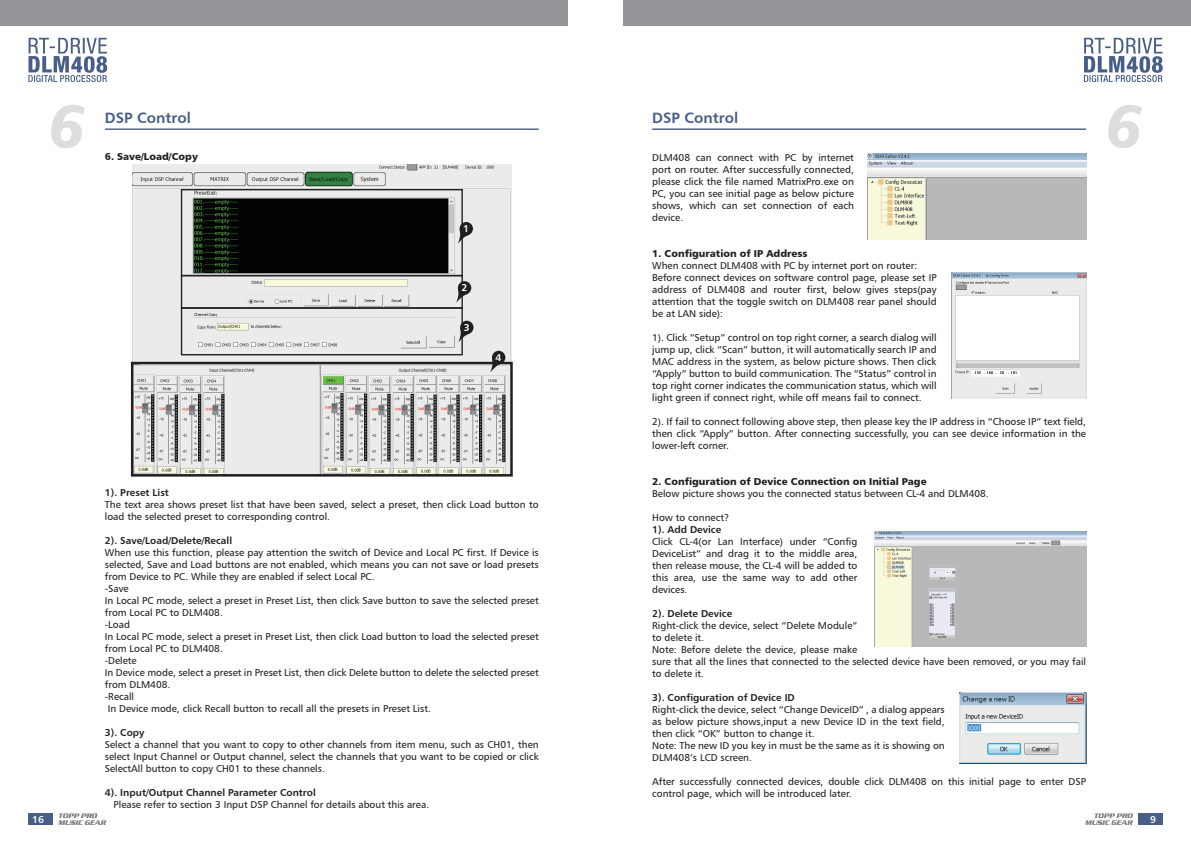
<style>
.page{position:relative;width:1191px;height:842px;background:#fff}
.page>*{position:absolute;margin:0;border:0;box-sizing:border-box;transform-origin:0 0}
.t1{font:60px "Humanist 777 BT Black Italic B";color:#dcdddf}
.t2{font:15px "Humanist 777 BT Bold B";color:#485e88}
.t3{font:10px/12px "Humanist 777 BT Roman B";color:#231f20}
.t4{font:10px "Humanist 777 BT Bold B";color:#231f20}
.t5{font:10px "Humanist 777 BT Black B";color:#231f20}
.t6{font:10px "Humanist 777 BT Bold B";color:#fff}
</style>
<div class="page">
<img style="left:132px;top:164px;width:379px;height:310px">
<div style="left:181px;top:189px;width:282px;height:87px;border:1px solid #231f20"></div>
<div style="left:181px;top:275px;width:282px;height:34px;border:1px solid #231f20"></div>
<div style="left:181px;top:307px;width:282px;height:48px;border:1px solid #231f20"></div>
<div style="left:131px;top:362px;width:382px;height:115px;border:2px solid #231f20"></div>
<svg style="left:457px;top:230px;width:12px;height:15px"></svg>
<div style="left:459px;top:222px;width:14px;height:13px;background:#231f20;border-radius:50%"></div>
<svg style="left:455px;top:289px;width:13px;height:15px"></svg>
<div style="left:458px;top:281px;width:13px;height:14px;background:#231f20;border-radius:50%"></div>
<svg style="left:458px;top:328px;width:12px;height:15px"></svg>
<div style="left:460px;top:321px;width:13px;height:13px;background:#231f20;border-radius:50%"></div>
<svg style="left:489px;top:358px;width:13px;height:15px"></svg>
<div style="left:492px;top:351px;width:13px;height:13px;background:#231f20;border-radius:50%"></div>
<div style="left:28px;top:813px;width:25px;height:12px;background:#485e88"></div>
<svg style="left:58px;top:813px;width:48px;height:12px"></svg>
<div style="left:0;top:0;width:567px;height:26px;background:#939598"></div>
<hr style="left:105px;top:128px;width:434px;height:2px;background:#485e88">
<svg style="left:28px;top:38px;width:79px;height:44px"></svg>
<div style="left:1137px;top:813px;width:25px;height:12px;background:#485e88"></div>
<svg style="left:1085px;top:813px;width:48px;height:12px"></svg>
<div style="left:624px;top:0;width:567px;height:26px;background:#939598"></div>
<hr style="left:652px;top:128px;width:434px;height:2px;background:#485e88">
<img style="left:868px;top:154px;width:218px;height:85px">
<img style="left:951px;top:272px;width:135px;height:127px">
<img style="left:874px;top:531px;width:212px;height:115px">
<img style="left:959px;top:692px;width:127px;height:71px">
<svg style="left:1084px;top:38px;width:78px;height:44px"></svg>
<h1 class="t1" style="left:49px;top:87px;width:38px">6</h1>
<h2 class="t2" style="left:105px;top:108px;width:87px">DSP Control</h2>
<p class="t5" style="left:105px;top:150px;width:95px">6. Save/Load/Copy</p>
<p class="t6" style="left:463px;top:222px;width:7px">1</p>
<p class="t6" style="left:461px;top:281px;width:7px">2</p>
<p class="t6" style="left:464px;top:321px;width:7px">3</p>
<p class="t6" style="left:495px;top:351px;width:7px">4</p>
<p class="t6" style="left:32px;top:813px;width:13px">16</p>
<p class="t4" style="left:105px;top:486px;width:66px">1). Preset List</p>
<p class="t3" style="left:105px;top:499px;width:435px">The text area shows preset list that have been saved, select a preset, then click Load button to load the selected preset to corresponding control.</p>
<p class="t4" style="left:105px;top:534px;width:129px">2). Save/Load/Delete/Recall</p>
<p class="t3" style="left:105px;top:547px;width:435px">When use this function, please pay attention the switch of Device and Local PC first. If Device is selected, Save and Load buttons are not enabled, which means you can not save or load presets from Device to PC. While they are enabled if select Local PC.<br>-Save<br>In Local PC mode, select a preset in Preset List, then click Save button to save the selected preset from Local PC to DLM408.<br>-Load<br>In Local PC mode, select a preset in Preset List, then click Load button to load the selected preset from Local PC to DLM408.<br>-Delete<br>In Device mode, select a preset in Preset List, then click Delete button to delete the selected preset from DLM408.<br>-Recall<br>In Device mode, click Recall button to recall all the presets in Preset List.</p>
<p class="t4" style="left:105px;top:726px;width:41px">3). Copy</p>
<p class="t3" style="left:105px;top:739px;width:435px;text-align:justify">Select a channel that you want to copy to other channels from item menu, such as CH01, then select Input Channel or Output channel, select the channels that you want to be copied or click SelectAll button to copy CH01 to these channels.</p>
<p class="t4" style="left:105px;top:786px;width:212px">4). Input/Output Channel Parameter Control</p>
<p class="t3" style="left:113px;top:799px;width:317px">Please refer to section 3 Input DSP Channel for details about this area.</p>
<h2 class="t2" style="left:652px;top:108px;width:87px">DSP Control</h2>
<h1 class="t1" style="left:1105px;top:87px;width:38px">6</h1>
<p class="t3" style="left:652px;top:151px;width:203px;text-align:justify">DLM408 can connect with PC by internet port on router. After successfully connected, please click the file named MatrixPro.exe on PC, you can see initial page as below picture shows, which can set connection of each device.</p>
<p class="t5" style="left:652px;top:247px;width:157px">1. Configuration of IP Address</p>
<p class="t3" style="left:652px;top:259px;width:286px">When connect DLM408 with PC by internet port on router:<br>Before connect devices on software control page, please set IP address of DLM408 and router first, below gives steps(pay attention that the toggle switch on DLM408 rear panel should be at LAN side):</p>
<p class="t3" style="left:652px;top:331px;width:286px;text-align:justify">1). Click “Setup” control on top right corner, a search dialog will jump up, click “Scan” button, it will automatically search IP and MAC address in the system, as below picture shows. Then click “Apply” button to build communication. The “Status” control in top right corner indicates the communication status, which will light green if connect right, while off means fail to connect.</p>
<p class="t3" style="left:652px;top:415px;width:435px;text-align:justify">2). If fail to connect following above step, then please key the IP address in “Choose IP” text field, then click “Apply” button. After connecting successfully, you can see device information in the lower-left corner.</p>
<p class="t5" style="left:652px;top:475px;width:276px">2. Configuration of Device Connection on Initial Page</p>
<p class="t3" style="left:652px;top:487px;width:338px">Below picture shows you the connected status between CL-4 and DLM408.</p>
<p class="t3" style="left:652px;top:511px;width:78px">How to connect?</p>
<p class="t4" style="left:652px;top:523px;width:71px">1). Add Device</p>
<p class="t3" style="left:652px;top:535px;width:207px;text-align:justify">Click CL-4(or Lan Interface) under “Config DeviceList” and drag it to the middle area, then release mouse, the CL-4 will be added to this area, use the same way to add other devices.</p>
<p class="t4" style="left:652px;top:607px;width:82px">2). Delete Device</p>
<p class="t3" style="left:652px;top:619px;width:435px">Right-click the device, select “Delete Module”<br>to delete it.<br>Note: Before delete the device, please make<br>sure that all the lines that connected to the selected device have been removed, or you may fail to delete it.</p>
<p class="t4" style="left:652px;top:691px;width:144px">3). Configuration of Device ID</p>
<p class="t3" style="left:652px;top:703px;width:294px">Right-click the device, select “Change DeviceID” , a dialog appears as below picture shows,input a new Device ID in the text field, then click “OK” button to change it.<br>Note: The new ID you key in must be the same as it is showing on DLM408’s LCD screen.</p>
<p class="t3" style="left:652px;top:775px;width:435px">After successfully connected devices, double click DLM408 on this initial page to enter DSP control page, which will be introduced later.</p>
<p class="t6" style="left:1150px;top:813px;width:7px">9</p>
</div>
